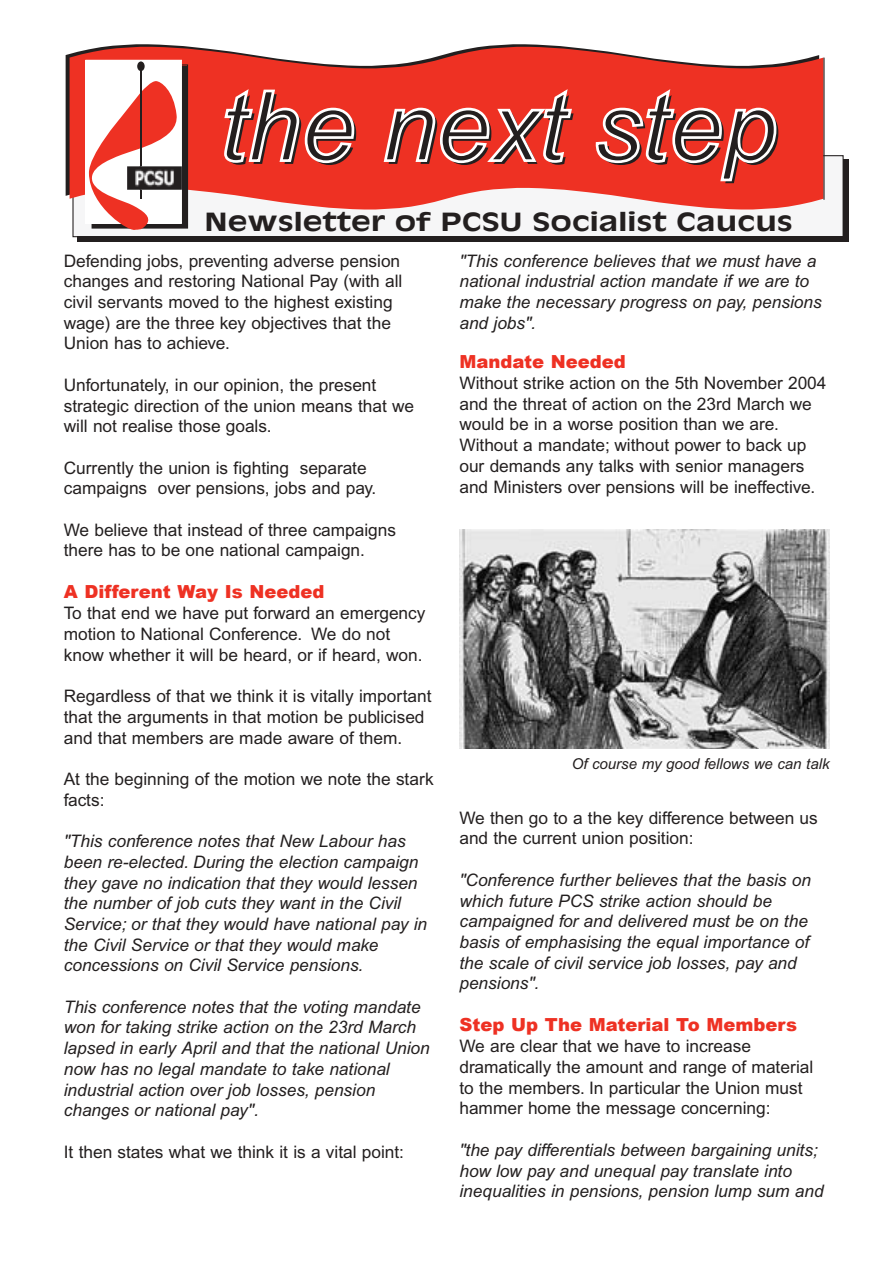
<style>
.page{position:relative;width:893px;height:1263px;background:#fff}
.page>*{position:absolute;margin:0;border:0;box-sizing:border-box;transform-origin:0 0}
.t1{font:700 24.75px "Antique Olive";color:#231f1f;scale:1.3 1}
.t2{font:900 18px "Arial";color:#ee3123}
.t3{font:17.25px/20.7px "Arial";color:#231f1f}
.t4{font:italic 17.25px/20.7px "Arial";color:#231f1f}
.t5{font:italic 15px "Arial";color:#231f1f}
</style>
<div class="page">
<div style="left:77px;top:160px;width:771px;height:82px;background:#231f1f"></div>
<div style="left:74px;top:156px;width:768px;height:80px;background:#f6f6f7"></div>
<svg style="left:66px;top:44px;width:502px;height:155px"></svg>
<svg style="left:70px;top:47px;width:750px;height:163px"></svg>
<svg style="left:91px;top:57px;width:734px;height:172px"></svg>
<div style="left:92px;top:66px;width:95px;height:162px;background:linear-gradient(to bottom,#231f1f,#231f1f)"></div>
<svg style="left:222px;top:86px;width:556px;height:97px"></svg>
<div style="left:85px;top:60px;width:96px;height:164px;background:#fff"></div>
<svg style="left:88px;top:81px;width:91px;height:149px"></svg>
<svg style="left:127px;top:166px;width:55px;height:24px"></svg>
<hr style="left:140px;top:67px;width:1px;height:132px;background:#231f1f">
<div style="left:137px;top:61px;width:8px;height:10px;background:#231f1f;border-radius:50%"></div>
<img style="left:127px;top:166px;width:54px;height:23px">
<img style="left:459px;top:530px;width:370px;height:219px">
<h1 class="t1" style="left:204px;top:212px;width:454px">Newsletter of PCSU Socialist Caucus</h1>
<p class="t3" style="left:64px;top:252px;width:340px">Defending jobs, preventing adverse pension changes and restoring National Pay (with all civil servants moved to the highest existing wage) are the three key objectives that the Union has to achieve.</p>
<p class="t3" style="left:64px;top:376px;width:352px">Unfortunately, in our opinion, the present strategic direction of the union means that we will not realise those goals.</p>
<p class="t3" style="left:64px;top:459px;width:314px">Currently the union is fighting separate campaigns over pensions, jobs and pay.</p>
<p class="t3" style="left:64px;top:521px;width:334px">We believe that instead of three campaigns there has to be one national campaign.</p>
<p class="t2" style="left:64px;top:579px;width:262px">A Different Way Is Needed</p>
<p class="t3" style="left:64px;top:605px;width:363px">To that end we have put forward an emergency motion to National Conference. We do not know whether it will be heard, or if heard, won.</p>
<p class="t3" style="left:64px;top:687px;width:369px">Regardless of that we think it is vitally important that the arguments in that motion be publicised and that members are made aware of them.</p>
<p class="t3" style="left:64px;top:770px;width:371px">At the beginning of the motion we note the stark facts:</p>
<p class="t4" style="left:64px;top:832px;width:365px">"This conference notes that New Labour has been re-elected. During the election campaign they gave no indication that they would lessen the number of job cuts they want in the Civil Service; or that they would have national pay in the Civil Service or that they would make concessions on Civil Service pensions.</p>
<p class="t4" style="left:64px;top:998px;width:367px">This conference notes that the voting mandate won for taking strike action on the 23rd March lapsed in early April and that the national Union now has no legal mandate to take national industrial action over job losses, pension changes or national pay".</p>
<p class="t3" style="left:64px;top:1143px;width:342px">It then states what we think it is a vital point:</p>
<p class="t4" style="left:459px;top:252px;width:364px">"This conference believes that we must have a national industrial action mandate if we are to make the necessary progress on pay, pensions and jobs".</p>
<p class="t2" style="left:459px;top:348px;width:168px">Mandate Needed</p>
<p class="t3" style="left:459px;top:374px;width:368px">Without strike action on the 5th November 2004 and the threat of action on the 23rd March we would be in a worse position than we are.<br>Without a mandate; without power to back up our demands any talks with senior managers and Ministers over pensions will be ineffective.</p>
<p class="t5" style="left:571px;top:758px;width:259px">Of course my good fellows we can talk</p>
<p class="t3" style="left:459px;top:809px;width:360px">We then go to a the key difference between us and the current union position:</p>
<p class="t4" style="left:459px;top:871px;width:353px">"Conference further believes that the basis on which future PCS strike action should be campaigned for and delivered must be on the basis of emphasising the equal importance of the scale of civil service job losses, pay and pensions".</p>
<p class="t2" style="left:459px;top:1011px;width:339px">Step Up The Material To Members</p>
<p class="t3" style="left:459px;top:1038px;width:355px">We are clear that we have to increase dramatically the amount and range of material to the members. In particular the Union must hammer home the message concerning:</p>
<p class="t4" style="left:459px;top:1141px;width:365px">"the pay differentials between bargaining units; how low pay and unequal pay translate into inequalities in pensions, pension lump sum and</p>
</div>
